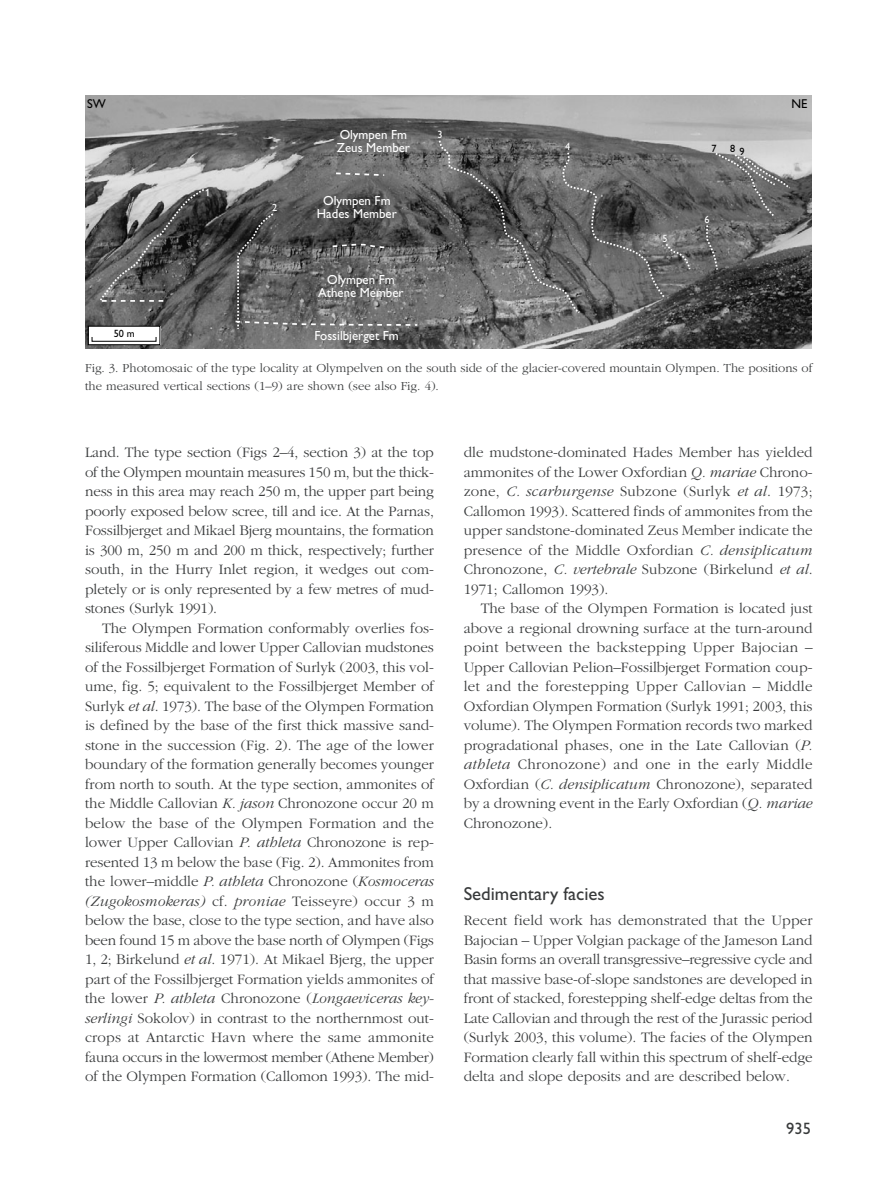
<style>
.page{position:relative;width:893px;height:1191px;background:#fff}
.page>*{position:absolute;margin:0;border:0;box-sizing:border-box;transform-origin:0 0}
.t1{font:18.75px "Gill Alt One";color:#383a3b}
.t2{font:16.5px "Gill Alt One";color:#383a3b}
.t3{font:300 15px/19.5px "Garamond";color:#383a3b;text-align:justify}
.t4{font:13.2px/13.2px "Gill Alt One";color:#fff;text-align:center}
.t5{font:12.9px "Gill Alt One";color:#000}
.t6{font:300 12.75px/17.2px "Garamond";color:#383a3b}
.t7{font:10.5px "Gill Alt One";color:#000}
.s1{font-style:italic}
</style>
<div class="page">
<img style="left:85px;top:95px;width:727px;height:254px">
<svg style="left:98px;top:188px;width:107px;height:115px;background:#616161"></svg>
<svg style="left:334px;top:172px;width:52px;height:5px"></svg>
<svg style="left:438px;top:139px;width:353px;height:176px;background:#676767"></svg>
<svg style="left:234px;top:212px;width:185px;height:119px;background:#616161"></svg>
<svg style="left:87px;top:325px;width:74px;height:21px"></svg>
<p class="t5" style="left:87px;top:99px;width:20px">SW</p>
<p class="t5" style="left:791px;top:99px;width:18px">NE</p>
<p class="t4" style="left:337px;top:129px;width:75px;text-align:left">Olympen Fm<br>Zeus Member</p>
<p class="t4" style="left:317px;top:195px;width:81px">Olympen Fm<br>Hades Member</p>
<p class="t4" style="left:318px;top:275px;width:87px">Olympen Fm<br>Athene Member</p>
<p class="t7" style="left:114px;top:330px;width:22px">50 m</p>
<p class="t6" style="left:85px;top:361px;width:729px">Fig. 3. Photomosaic of the type locality at Olympelven on the south side of the glacier-covered mountain Olympen. The positions of the measured vertical sections (1–9) are shown (see also Fig. 4).</p>
<p class="t4" style="left:314px;top:330px;width:86px">Fossilbjerget Fm</p>
<p class="t3" style="left:85px;top:444px;width:350px">Land. The type section (Figs 2–4, section 3) at the top of the Olympen mountain measures 150 m, but the thick&shy;ness in this area may reach 250 m, the upper part being poorly exposed below scree, till and ice. At the Parnas, Fossilbjerget and Mikael Bjerg mountains, the formation is 300 m, 250 m and 200 m thick, respectively; further south, in the Hurry Inlet region, it wedges out com&shy;pletely or is only represented by a few metres of mud&shy;stones (Surlyk 1991).</p>
<p class="t3" style="left:85px;top:619px;width:350px;text-indent:17px">The Olympen Formation conformably overlies fos&shy;siliferous Middle and lower Upper Callovian mudstones of the Fossilbjerget Formation of Surlyk (2003, this vol&shy;ume, fig. 5; equivalent to the Fossilbjerget Member of Surlyk <span class="s1">et al</span>. 1973). The base of the Olympen Formation is defined by the base of the first thick massive sand&shy;stone in the succession (Fig. 2). The age of the lower boundary of the formation generally becomes younger from north to south. At the type section, ammonites of the Middle Callovian <span class="s1">K. jason</span> Chronozone occur 20 m below the base of the Olympen Formation and the lower Upper Callovian <span class="s1">P. athleta</span> Chronozone is rep&shy;resented 13 m below the base (Fig. 2). Ammonites from the lower–middle <span class="s1">P. athleta</span> Chronozone (<span class="s1">Kosmoceras (Zugokosmokeras)</span> cf. <span class="s1">proniae</span> Teisseyre) occur 3 m below the base, close to the type section, and have also been found 15 m above the base north of Olympen (Figs 1, 2; Birkelund <span class="s1">et al</span>. 1971). At Mikael Bjerg, the upper part of the Fossilbjerget Formation yields ammonites of the lower <span class="s1">P. athleta</span> Chronozone (<span class="s1">Longaeviceras key&shy;serlingi</span> Sokolov) in contrast to the northernmost out&shy;crops at Antarctic Havn where the same ammonite fauna occurs in the lowermost member (Athene Member) of the Olympen Formation (Callomon 1993). The mid-</p>
<p class="t3" style="left:463px;top:444px;width:350px">dle mudstone-dominated Hades Member has yielded ammonites of the Lower Oxfordian <span class="s1">Q. mariae</span> Chrono&shy;zone, <span class="s1">C. scarburgense</span> Subzone (Surlyk <span class="s1">et al</span>. 1973; Callomon 1993). Scattered finds of ammonites from the upper sandstone-dominated Zeus Member indicate the presence of the Middle Oxfordian <span class="s1">C. densiplicatum </span>Chronozone, <span class="s1">C. vertebrale</span> Subzone (Birkelund <span class="s1">et al</span>.<br>1971; Callomon 1993).</p>
<p class="t3" style="left:463px;top:600px;width:350px;text-indent:17px">The base of the Olympen Formation is located just above a regional drowning surface at the turn-around point between the backstepping Upper Bajocian – Upper Callovian Pelion–Fossilbjerget Formation coup&shy;let and the forestepping Upper Callovian – Middle Oxfordian Olympen Formation (Surlyk 1991; 2003, this volume). The Olympen Formation records two marked progradational phases, one in the Late Callovian (<span class="s1">P. athleta</span> Chronozone) and one in the early Middle Oxfordian (<span class="s1">C. densiplicatum</span> Chronozone), separated by a drowning event in the Early Oxfordian (<span class="s1">Q. mariae </span>Chronozone).</p>
<p class="t1" style="left:463px;top:886px;width:142px">Sedimentary facies</p>
<p class="t3" style="left:463px;top:912px;width:350px">Recent field work has demonstrated that the Upper Bajocian – Upper Volgian package of the Jameson Land Basin forms an overall transgressive–regressive cycle and that massive base-of-slope sandstones are developed in front of stacked, forestepping shelf-edge deltas from the Late Callovian and through the rest of the Jurassic period (Surlyk 2003, this volume). The facies of the Olympen Formation clearly fall within this spectrum of shelf-edge delta and slope deposits and are described below.</p>
<p class="t2" style="left:786px;top:1122px;width:26px">935</p>
</div>
